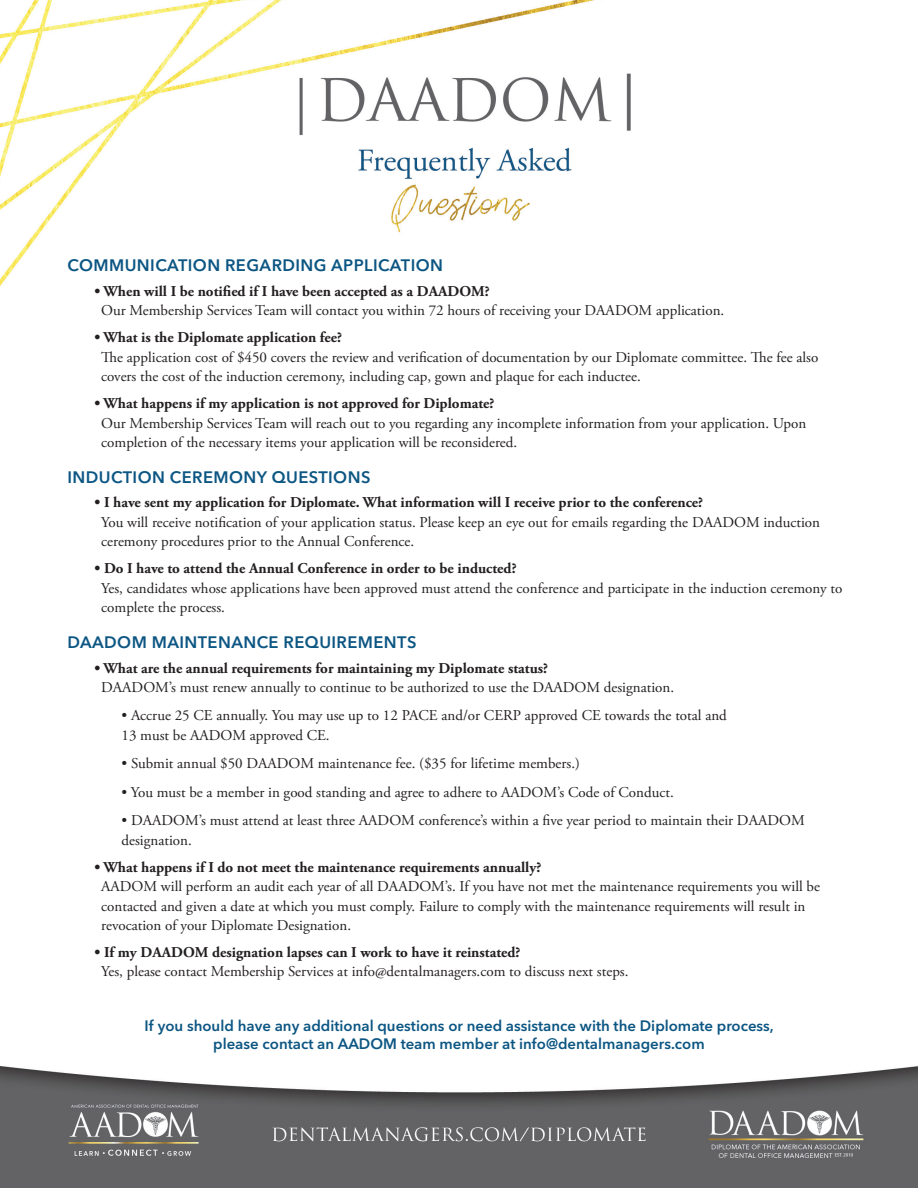
<style>
.page{position:relative;width:918px;height:1188px;background:#fff}
.page>*{position:absolute;margin:0;border:0;box-sizing:border-box;transform-origin:0 0}
.Subheads{font:600 16.5px "Avenir Next LT Pro";letter-spacing:.025em;color:#0c5683}
.Answer{font:15px/19.5px "Adobe Garamond Pro";color:#231f20}
.Question{font:700 15px "Adobe Garamond Pro";color:#231f20}
.Body_Copy{font:600 15px/18px "Avenir Next LT Pro";color:#0c5683;text-align:center}
</style>
<div class="page">
<img style="left:0;top:0;width:918px;height:1188px">
<p class="Subheads" style="left:68px;top:255px;width:377px">COMMUNICATION REGARDING APPLICATION</p>
<p class="Question" style="left:94px;top:282px;width:397px">• When will I be notified if I have been accepted as a DAADOM?</p>
<p class="Answer" style="left:101px;top:301px;width:625px">Our Membership Services Team will contact you within 72 hours of receiving your DAADOM application.</p>
<p class="Question" style="left:94px;top:329px;width:249px">• What is the Diplomate application fee?</p>
<p class="Answer" style="left:101px;top:348px;width:719px">The application cost of $450 covers the review and verification of documentation by our Diplomate committee. The fee also covers the cost of the induction ceremony, including cap, gown and plaque for each inductee.</p>
<p class="Question" style="left:94px;top:395px;width:402px">• What happens if my application is not approved for Diplomate?</p>
<p class="Answer" style="left:101px;top:414px;width:707px">Our Membership Services Team will reach out to you regarding any incomplete information from your application. Upon completion of the necessary items your application will be reconsidered.</p>
<p class="Subheads" style="left:68px;top:467px;width:304px">INDUCTION CEREMONY QUESTIONS</p>
<p class="Question" style="left:94px;top:494px;width:610px">• I have sent my application for Diplomate. What information will I receive prior to the conference?</p>
<p class="Answer" style="left:101px;top:513px;width:720px">You will receive notification of your application status. Please keep an eye out for emails regarding the DAADOM induction ceremony procedures prior to the Annual Conference.</p>
<p class="Question" style="left:94px;top:560px;width:424px">• Do I have to attend the Annual Conference in order to be inducted?</p>
<p class="Answer" style="left:101px;top:579px;width:743px">Yes, candidates whose applications have been approved must attend the conference and participate in the induction ceremony to complete the process.</p>
<p class="Subheads" style="left:68px;top:632px;width:350px">DAADOM MAINTENANCE REQUIREMENTS</p>
<p class="Question" style="left:94px;top:659px;width:455px">• What are the annual requirements for maintaining my Diplomate status?</p>
<p class="Answer" style="left:101px;top:678px;width:574px">DAADOM’s must renew annually to continue to be authorized to use the DAADOM designation.</p>
<p class="Answer" style="left:122px;top:706px;width:607px">• Accrue 25 CE annually. You may use up to 12 PACE and/or CERP approved CE towards the total and<br>13 must be AADOM approved CE.</p>
<p class="Answer" style="left:122px;top:754px;width:460px">• Submit annual $50 DAADOM maintenance fee. ($35 for lifetime members.)</p>
<p class="Answer" style="left:122px;top:783px;width:554px">• You must be a member in good standing and agree to adhere to AADOM’s Code of Conduct.</p>
<p class="Answer" style="left:122px;top:811px;width:685px">• DAADOM’s must attend at least three AADOM conference’s within a five year period to maintain their DAADOM designation.</p>
<p class="Question" style="left:94px;top:858px;width:448px">• What happens if I do not meet the maintenance requirements annually?</p>
<p class="Answer" style="left:101px;top:877px;width:720px">AADOM will perform an audit each year of all DAADOM’s. If you have not met the maintenance requirements you will be contacted and given a date at which you must comply. Failure to comply with the maintenance requirements will result in revocation of your Diplomate Designation.</p>
<p class="Question" style="left:94px;top:944px;width:428px">• If my DAADOM designation lapses can I work to have it reinstated?</p>
<p class="Answer" style="left:101px;top:963px;width:529px">Yes, please contact Membership Services at info@dentalmanagers.com to discuss next steps.</p>
<p class="Body_Copy" style="left:145px;top:1016px;width:631px">If you should have any additional questions or need assistance with the Diplomate process, please contact an AADOM team member at info@dentalmanagers.com</p>
</div>
